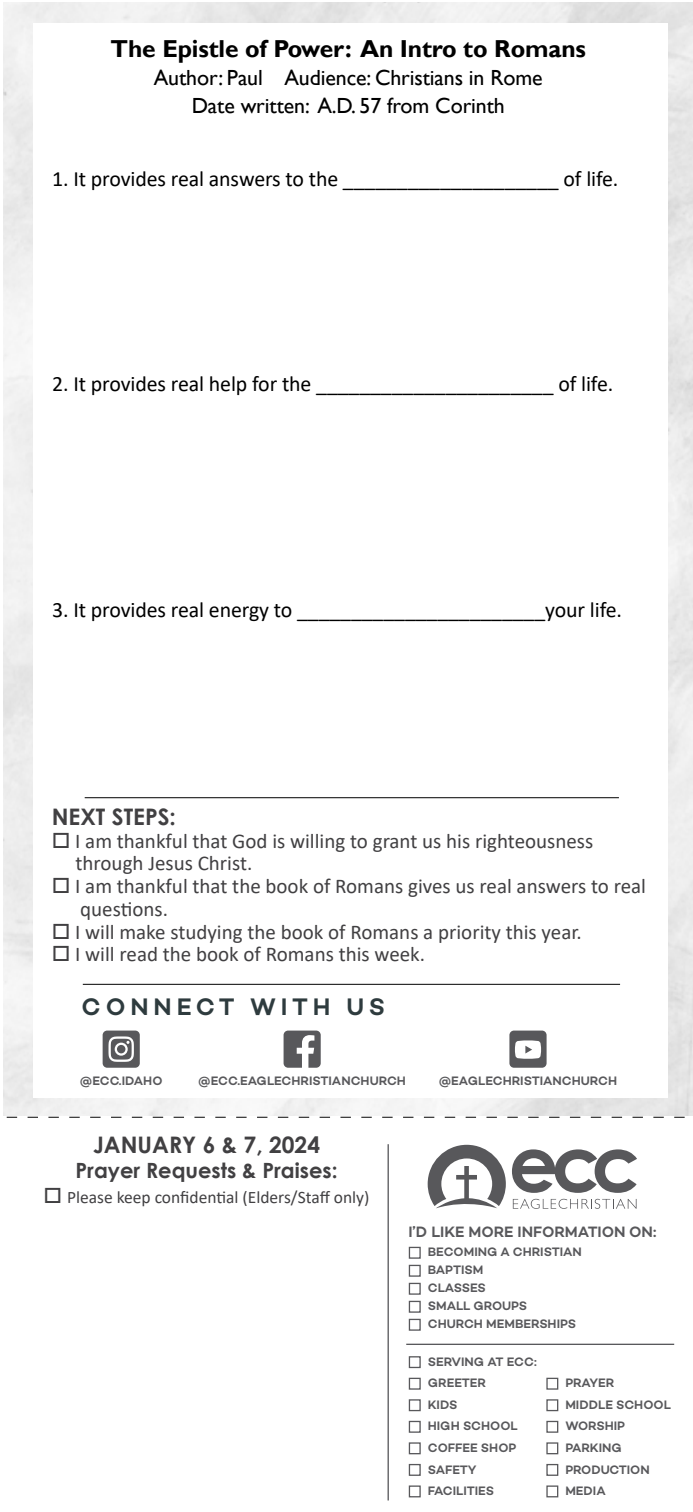
<style>
.page{position:relative;width:693px;height:1512px;background:#fff}
.page>*{position:absolute;margin:0;border:0;box-sizing:border-box;transform-origin:0 0}
.t1{font:700 24.5px "Gill Sans";letter-spacing:-.005em;color:#000}
.t2{font:600 24.32px "Campton";letter-spacing:.195em;color:#2e3b3e}
.t3{font:700 22.75px "Century Gothic";color:#414042}
.t4{font:21.88px "Calibri";letter-spacing:-.005em;color:#000}
.t5{font:21.88px/28px "Gill Sans";letter-spacing:-.005em;color:#000;text-align:center}
.t6{font:21px/22.8px "Calibri";color:#414042}
.t7{font:700 21px "Century Gothic";color:#414042}
.t8{font:17.5px "Calibri";color:#414042}
.t9{font:600 15.22px "Campton";color:#58585b}
.t10{font:600 12.42px/18px "Campton";color:#58585b}
</style>
<div class="page">
<div style="left:4px;top:42px;width:689px;height:1058px;background:#ececec"></div>
<div style="left:33px;top:23px;width:634px;height:1074px;background:#fff"></div>
<svg style="left:512px;top:1149px;width:125px;height:44px"></svg>
<svg style="left:428px;top:1145px;width:78px;height:63px"></svg>
<svg style="left:513px;top:1199px;width:124px;height:10px"></svg>
<hr style="left:388px;top:1144px;width:1px;height:356px;background:#58585b">
<hr style="left:406px;top:1344px;width:268px;height:1px;background:#58585b">
<div style="left:409px;top:1247px;width:12px;height:12px;border:1px solid #58585b"></div>
<div style="left:409px;top:1265px;width:12px;height:12px;border:1px solid #58585b"></div>
<div style="left:409px;top:1283px;width:12px;height:12px;border:1px solid #58585b"></div>
<div style="left:409px;top:1301px;width:12px;height:12px;border:1px solid #58585b"></div>
<div style="left:409px;top:1319px;width:12px;height:12px;border:1px solid #58585b"></div>
<div style="left:409px;top:1356px;width:12px;height:12px;border:1px solid #58585b"></div>
<div style="left:409px;top:1378px;width:12px;height:12px;border:1px solid #58585b"></div>
<div style="left:546px;top:1378px;width:12px;height:12px;border:1px solid #58585b"></div>
<div style="left:409px;top:1399px;width:12px;height:12px;border:1px solid #58585b"></div>
<div style="left:546px;top:1399px;width:12px;height:12px;border:1px solid #58585b"></div>
<div style="left:409px;top:1421px;width:12px;height:12px;border:1px solid #58585b"></div>
<div style="left:546px;top:1421px;width:12px;height:12px;border:1px solid #58585b"></div>
<div style="left:409px;top:1442px;width:12px;height:12px;border:1px solid #58585b"></div>
<div style="left:546px;top:1442px;width:12px;height:12px;border:1px solid #58585b"></div>
<div style="left:409px;top:1464px;width:12px;height:12px;border:1px solid #58585b"></div>
<div style="left:546px;top:1464px;width:12px;height:12px;border:1px solid #58585b"></div>
<div style="left:409px;top:1485px;width:12px;height:12px;border:1px solid #58585b"></div>
<div style="left:546px;top:1485px;width:12px;height:12px;border:1px solid #58585b"></div>
<hr style="left:83px;top:984px;width:537px;height:1px;background:#000">
<svg style="left:509px;top:1031px;width:38px;height:37px"></svg>
<svg style="left:103px;top:1031px;width:37px;height:37px"></svg>
<svg style="left:284px;top:1031px;width:37px;height:37px"></svg>
<svg style="left:6px;top:1117px;width:679px;height:1px"></svg>
<hr style="left:85px;top:797px;width:534px;height:1px;background:#000">
<h1 class="t1" style="left:111px;top:34px;width:477px">The Epistle of Power: An Intro to Romans</h1>
<h3 class="t5" style="left:154px;top:64px;width:390px">Author: Paul Audience: Christians in Rome<br>Date written: A.D. 57 from Corinth</h3>
<h3 class="t4" style="left:52px;top:164px;width:568px">1. It provides real answers to the ____________________ of life.</h3>
<h3 class="t4" style="left:52px;top:368px;width:563px">2. It provides real help for the ______________________ of life.</h3>
<h3 class="t4" style="left:52px;top:594px;width:571px">3. It provides real energy to _______________________your life.</h3>
<h3 class="t3" style="left:52px;top:799px;width:126px">NEXT STEPS:</h3>
<h3 class="t6" style="left:76px;top:829px;width:519px;text-indent:-24px">□ I am thankful that God is willing to grant us his righteousness through Jesus Christ.</h3>
<h3 class="t6" style="left:80px;top:874px;width:567px;text-indent:-28px">□ I am thankful that the book of Romans gives us real answers to real questions.</h3>
<h3 class="t6" style="left:52px;top:920px;width:532px">□ I will make studying the book of Romans a priority this year.</h3>
<h3 class="t6" style="left:52px;top:942px;width:375px">□ I will read the book of Romans this week.</h3>
<h2 class="t2" style="left:82px;top:991px;width:305px">CONNECT WITH US</h2>
<p class="t10" style="left:80px;top:1072px;width:84px">@ECC.IDAHO</p>
<p class="t10" style="left:198px;top:1072px;width:209px">@ECC.EAGLECHRISTIANCHURCH</p>
<p class="t10" style="left:439px;top:1072px;width:180px">@EAGLECHRISTIANCHURCH</p>
<h3 class="t3" style="left:93px;top:1127px;width:229px">JANUARY 6 &amp; 7, 2024</h3>
<h3 class="t7" style="left:76px;top:1154px;width:264px">Prayer Requests &amp; Praises:</h3>
<h3 class="t8" style="left:44px;top:1185px;width:327px">□ Please keep confidential (Elders/Staff only)</h3>
<p class="t9" style="left:408px;top:1222px;width:250px">I’D LIKE MORE INFORMATION ON:</p>
<p class="t10" style="left:428px;top:1243px;width:156px">BECOMING A CHRISTIAN<br>BAPTISM<br>CLASSES<br>SMALL GROUPS<br>CHURCH MEMBERSHIPS</p>
<p class="t10" style="left:428px;top:1351px;width:110px;line-height:21.5px">SERVING AT ECC:<br>GREETER</p>
<p class="t10" style="left:565px;top:1374px;width:50px">PRAYER</p>
<p class="t10" style="left:428px;top:1395px;width:31px">KIDS</p>
<p class="t10" style="left:565px;top:1395px;width:107px">MIDDLE SCHOOL</p>
<p class="t10" style="left:428px;top:1417px;width:92px">HIGH SCHOOL</p>
<p class="t10" style="left:565px;top:1417px;width:61px">WORSHIP</p>
<p class="t10" style="left:428px;top:1439px;width:90px">COFFEE SHOP</p>
<p class="t10" style="left:565px;top:1439px;width:58px">PARKING</p>
<p class="t10" style="left:428px;top:1460px;width:50px">SAFETY</p>
<p class="t10" style="left:565px;top:1460px;width:86px">PRODUCTION</p>
<p class="t10" style="left:428px;top:1482px;width:68px">FACILITIES</p>
<p class="t10" style="left:565px;top:1482px;width:42px">MEDIA</p>
</div>
